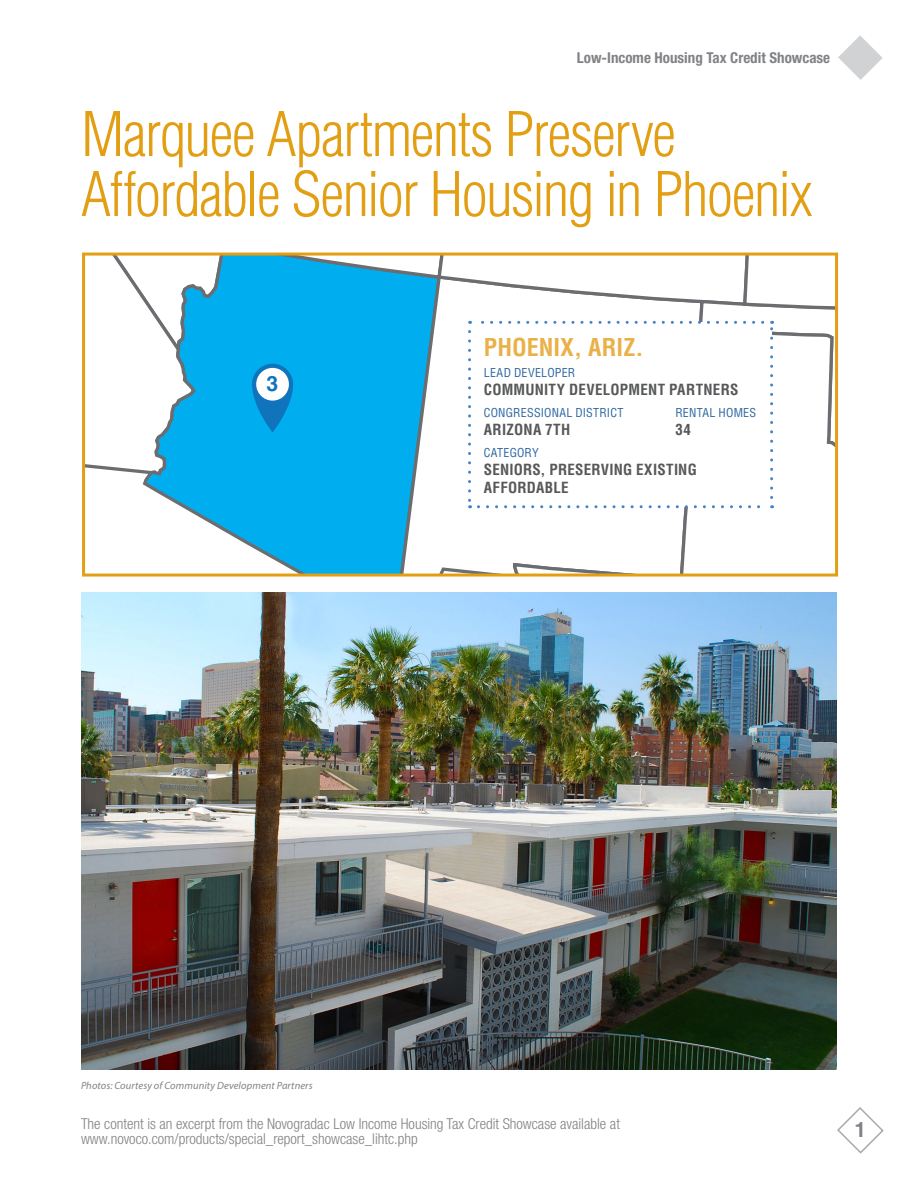
<style>
.page{position:relative;width:918px;height:1188px;background:#fff}
.page>*{position:absolute;margin:0;border:0;box-sizing:border-box;transform-origin:0 0}
.t1{font:300 condensed 60px/60px "Helvetica";letter-spacing:-.025em;color:#e39f13}
.Box_-_Table_Copy{font:700 condensed 24px "Helvetica";letter-spacing:.005em;color:#eab148}
.t2{font:700 21.3px "Helvetica";color:#1074bc}
.t3{font:700 21px "Helvetica";color:#808285}
.t4{font:300 condensed 15px/15px "Helvetica Neue";color:#808285}
.Box_-_Table_Copy-2{font:700 condensed 15px/18px "Helvetica";letter-spacing:.015em;color:#57585a}
.t5{font:700 condensed 15px "Helvetica Neue";color:#808285}
.Box_-_Table_Header{font:condensed 12px "Helvetica";letter-spacing:.02em;color:#2e67a2}
.t6{font:italic 10.5px "Myriad Pro";letter-spacing:.01em;color:#808285}
</style>
<div class="page">
<svg style="left:837px;top:1107px;width:47px;height:47px"></svg>
<svg style="left:838px;top:35px;width:45px;height:45px"></svg>
<img style="left:81px;top:593px;width:756px;height:477px">
<svg style="left:184px;top:508px;width:212px;height:65px"></svg>
<svg style="left:396px;top:508px;width:110px;height:65px"></svg>
<svg style="left:513px;top:508px;width:260px;height:65px"></svg>
<div style="left:82px;top:253px;width:756px;height:324px;border:3px solid #e39f13"></div>
<svg style="left:84px;top:254px;width:753px;height:254px"></svg>
<p class="t5" style="left:577px;top:49px;width:255px">Low-Income Housing Tax Credit Showcase</p>
<p class="t1" style="left:81px;top:104px;width:733px">Marquee Apartments Preserve<br>Affordable Senior Housing in Phoenix</p>
<p class="t2" style="left:267px;top:371px;width:13px">3</p>
<p class="Box_-_Table_Copy" style="left:484px;top:332px;width:161px">PHOENIX, ARIZ.</p>
<p class="Box_-_Table_Header" style="left:484px;top:365px;width:93px">LEAD DEVELOPER</p>
<p class="Box_-_Table_Copy-2" style="left:484px;top:381px;width:256px">COMMUNITY DEVELOPMENT PARTNERS</p>
<p class="Box_-_Table_Header" style="left:484px;top:405px;width:141px">CONGRESSIONAL DISTRICT</p>
<p class="Box_-_Table_Copy-2" style="left:484px;top:420px;width:88px">ARIZONA 7TH</p>
<p class="Box_-_Table_Header" style="left:675px;top:405px;width:82px">RENTAL HOMES</p>
<p class="Box_-_Table_Copy-2" style="left:675px;top:420px;width:17px">34</p>
<p class="Box_-_Table_Header" style="left:484px;top:445px;width:56px">CATEGORY</p>
<p class="Box_-_Table_Copy-2" style="left:484px;top:460px;width:215px">SENIORS, PRESERVING EXISTING<br>AFFORDABLE</p>
<p class="t6" style="left:81px;top:1079px;width:233px">Photos: Courtesy of Community Development Partners</p>
<p class="t4" style="left:81px;top:1116px;width:541px">The content is an excerpt from the Novogradac Low Income Housing Tax Credit Showcase available at www.novoco.com/products/special_report_showcase_lihtc.php</p>
<p class="t3" style="left:855px;top:1117px;width:13px">1</p>
</div>
